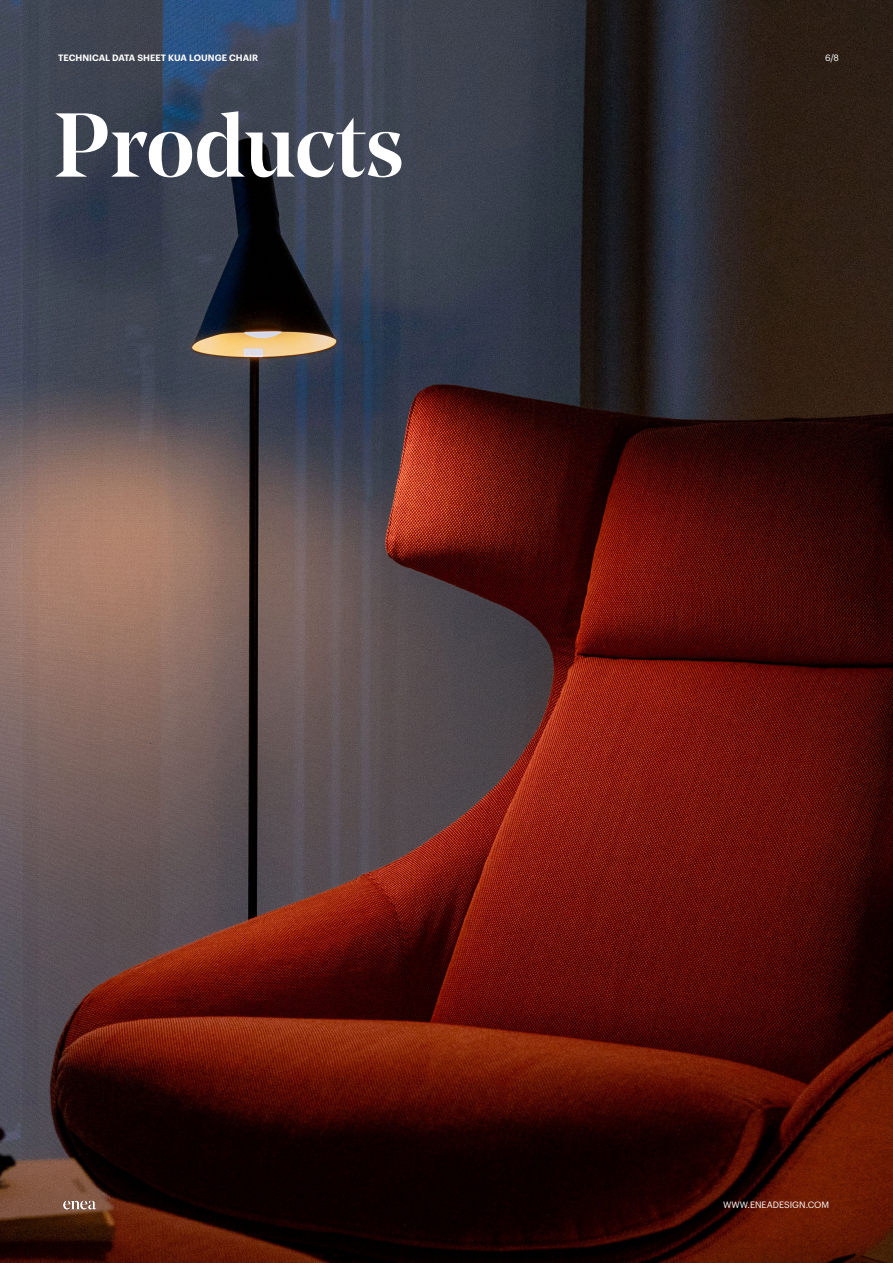
<style>
.page{position:relative;width:893px;height:1263px;background:#fff}
.page>*{position:absolute;margin:0;border:0;box-sizing:border-box;transform-origin:0 0}
.t1{font:500 90px "Noe Display";color:#fff}
.t2{font:600 9px "Graphik";color:#fff}
.t3{font:9px "Graphik";color:#fff}
</style>
<div class="page">
<img style="left:0;top:0;width:893px;height:1263px">
<img style="left:64px;top:1200px;width:32px;height:9px">
<p class="t2" style="left:58px;top:51px;width:201px">TECHNICAL DATA SHEET KUA LOUNGE CHAIR</p>
<p class="t3" style="left:825px;top:51px;width:15px">6/8</p>
<h1 class="t1" style="left:54px;top:89px;width:352px">Products</h1>
<p class="t3" style="left:723px;top:1198px;width:108px">WWW.ENEADESIGN.COM</p>
</div>
